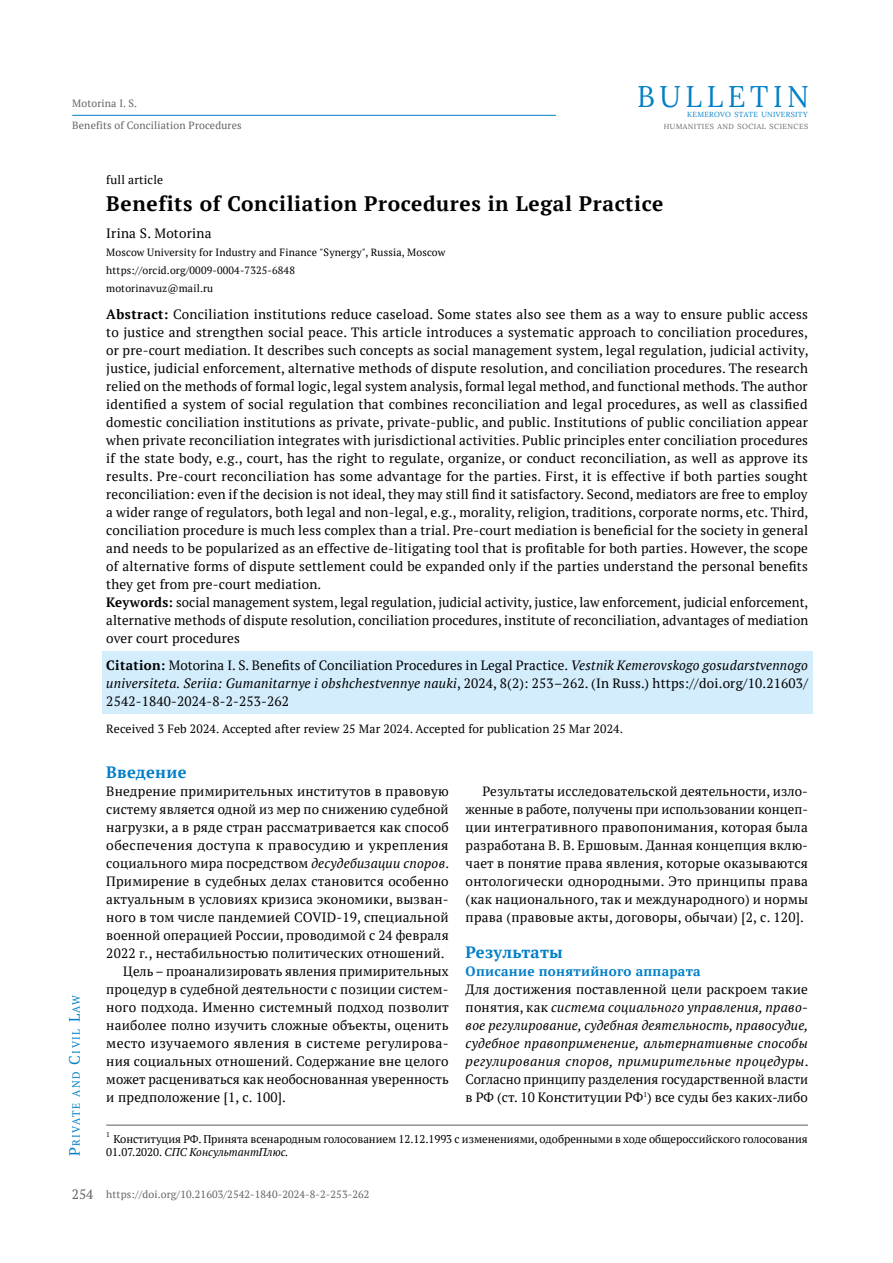
<style>
.page{position:relative;width:893px;height:1263px;background:#fff}
.page>*{position:absolute;margin:0;border:0;box-sizing:border-box;transform-origin:0 0}
.t1{font:29.85px "Lora";letter-spacing:.16em;color:#007fc8;scale:.96 1}
.t2{font:700 20.85px "PT Serif";letter-spacing:.03em;color:#000}
.t3{font:700 16.5px "PT Serif";letter-spacing:.02em;color:#007fc8}
.t4{font:13.5px/18px "PT Serif";letter-spacing:.015em;color:#000;text-align:justify}
.t5{font:italic 13.5px/18px "PT Serif";letter-spacing:.03em;color:#000;text-align:justify}
.t6{font:700 13.5px "PT Serif";letter-spacing:.02em;color:#007fc8}
.t7{font:13.5px "PT Serif";color:#646363}
.t8{font:12px "PT Serif";letter-spacing:.015em;color:#000}
.t9{font:11.25px/13.5px "PT Serif";color:#000}
.t10{font:10.5px/18px "PT Serif";letter-spacing:.015em;color:#000}
.t11{font:10.5px "PT Serif";letter-spacing:.015em;color:#646363}
.t12{font:10.5px "PT Serif";letter-spacing:.145em;color:#007fc8}
.t13{font:7.35px "Lora";letter-spacing:.055em;color:#646363}
.t14{font:7.35px "Lora";letter-spacing:.045em;color:#007fc8}
.t15{font:6.9px "PT Serif";color:#000}
.s1{font-size:15px}
.s2{font-weight:700}
.s3{font-style:italic}
.s4{font-style:normal}
</style>
<div class="page">
<hr style="left:72px;top:115px;width:484px;height:1px;background:#007fc8">
<div style="left:102px;top:652px;width:710px;height:62px;background:#d4edfc"></div>
<hr style="left:106px;top:1124px;width:702px;height:2px;background:#706f6f">
<p class="t11" style="left:72px;top:96px;width:66px">Motorina I. S.</p>
<p class="t11" style="left:72px;top:119px;width:171px">Benefits of Conciliation Procedures</p>
<h1 class="t1" style="left:637px;top:73px;width:180px">BULLETIN</h1>
<p class="t14" style="left:687px;top:109px;width:122px">KEMEROVO STATE UNIVERSITY</p>
<p class="t13" style="left:664px;top:121px;width:146px">HUMANITIES AND SOCIAL SCIENCES</p>
<p class="t12" style="left:69px;top:1156px;width:163px;rotate:-90deg"><span class="s1">P</span>rivate and <span class="s1">C</span>ivil <span class="s1">L</span>aw</p>
<p class="t7" style="left:72px;top:1185px;width:23px">254</p>
<p class="t8" style="left:106px;top:171px;width:58px">full article</p>
<h2 class="t2" style="left:106px;top:189px;width:559px">Benefits of Conciliation Procedures in Legal Practice</h2>
<p class="t4" style="left:106px;top:224px;width:107px">Irina S. Motorina</p>
<p class="t10" style="left:106px;top:243px;width:341px">Moscow University for Industry and Finance "Synergy", Russia, Moscow https://orcid.org/0009-0004-7325-6848<br>motorinavuz@mail.ru</p>
<p class="t4" style="left:106px;top:305px;width:704px;text-align:left"><span class="s2">Abstract:</span> Conciliation institutions reduce caseload. Some states also see them as a way to ensure public access to justice and strengthen social peace. This article introduces a systematic approach to conciliation procedures, or pre-court mediation. It describes such concepts as social management system, legal regulation, judicial activity, justice, judicial enforcement, alternative methods of dispute resolution, and conciliation procedures. The research relied on the methods of formal logic, legal system analysis, formal legal method, and functional methods. The author identified a system of social regulation that combines reconciliation and legal procedures, as well as classified domestic conciliation institutions as private, private-public, and public. Institutions of public conciliation appear when private reconciliation integrates with jurisdictional activities. Public principles enter conciliation procedures if the state body, e.g., court, has the right to regulate, organize, or conduct reconciliation, as well as approve its results. Pre-court reconciliation has some advantage for the parties. First, it is effective if both parties sought reconciliation: even if the decision is not ideal, they may still find it satisfactory. Second, mediators are free to employ a wider range of regulators, both legal and non-legal, e.g., morality, religion, traditions, corporate norms, etc. Third, conciliation procedure is much less complex than a trial. Pre-court mediation is beneficial for the society in general and needs to be popularized as an effective de-litigating tool that is profitable for both parties. However, the scope of alternative forms of dispute settlement could be expanded only if the parties understand the personal benefits they get from pre-court mediation.<br><span class="s2">Keywords:</span> social management system, legal regulation, judicial activity, justice, law enforcement, judicial enforcement, alternative methods of dispute resolution, conciliation procedures, institute of reconciliation, advantages of mediation over court procedures</p>
<p class="t4" style="left:106px;top:656px;width:703px"><span class="s2">Citation:</span> Motorina I. S. Benefits of Conciliation Procedures in Legal Practice. <span class="s3">Vestnik Kemerovskogo gosudarstvennogo universiteta. Seriia: Gumanitarnye i obshchestvennye nauki</span>, 2024, 8(2): 253–262. (In Russ.) https://doi.org/10.21603/ 2542-1840-2024-8-2-253-262</p>
<p class="t8" style="left:106px;top:721px;width:518px">Received 3 Feb 2024. Accepted after review 25 Mar 2024. Accepted for publication 25 Mar 2024.</p>
<p class="t3" style="left:106px;top:761px;width:82px">Введение</p>
<p class="t4" style="left:106px;top:782px;width:344px">Внедрение примирительных институтов в правовую</p>
<p class="t4" style="left:106px;top:800px;width:344px">систему является одной из мер по снижению судебной</p>
<p class="t4" style="left:106px;top:818px;width:344px">нагрузки, а в ряде стран рассматривается как способ</p>
<p class="t4" style="left:106px;top:836px;width:344px">обеспечения доступа к правосудию и укрепления</p>
<p class="t4" style="left:106px;top:854px;width:344px">социального мира посредством <span class="s3">десудебизации споров</span>.</p>
<p class="t4" style="left:106px;top:872px;width:344px">Примирение в судебных делах становится особенно</p>
<p class="t4" style="left:106px;top:890px;width:344px">актуальным в условиях кризиса экономики, вызван-</p>
<p class="t4" style="left:106px;top:908px;width:344px">ного в том числе пандемией COVID-19, специальной</p>
<p class="t4" style="left:106px;top:926px;width:344px">военной операцией России, проводимой с 24 февраля</p>
<p class="t4" style="left:106px;top:944px;width:340px">2022 г., нестабильностью политических отношений.</p>
<p class="t4" style="left:123px;top:962px;width:327px">Цель – проанализировать явления примирительных</p>
<p class="t4" style="left:106px;top:980px;width:344px">процедур в судебной деятельности с позиции систем-</p>
<p class="t4" style="left:106px;top:998px;width:344px">ного подхода. Именно системный подход позволит</p>
<p class="t4" style="left:106px;top:1016px;width:344px">наиболее полно изучить сложные объекты, оценить</p>
<p class="t4" style="left:106px;top:1034px;width:344px">место изучаемого явления в системе регулирова-</p>
<p class="t4" style="left:106px;top:1052px;width:344px">ния социальных отношений. Содержание вне целого</p>
<p class="t4" style="left:106px;top:1070px;width:344px">может расцениваться как необоснованная уверенность</p>
<p class="t4" style="left:106px;top:1088px;width:181px">и предположение [1, с. 100].</p>
<p class="t4" style="left:466px;top:782px;width:344px;text-indent:17px">Результаты исследовательской деятельности, изло&shy;женные в работе, получены при использовании концеп&shy;ции интегративного правопонимания, которая была разработана В. В. Ершовым. Данная концепция вклю&shy;чает в понятие права явления, которые оказываются онтологически однородными. Это принципы права (как национального, так и международного) и нормы права (правовые акты, договоры, обычаи) [2, с. 120].</p>
<p class="t3" style="left:466px;top:941px;width:99px">Результаты</p>
<p class="t6" style="left:466px;top:962px;width:237px">Описание понятийного аппарата</p>
<p class="t5" style="left:466px;top:980px;width:345px"><span class="s4">Для достижения поставленной цели раскроем такие понятия, как</span> система социального управления, право&shy;вое регулирование, судебная деятельность, правосудие, судебное правоприменение, альтернативные способы регулирования споров, примирительные процедуры<span class="s4">.<br>Согласно принципу разделения государственной власти в РФ (ст. 10 Конституции РФ</span><sup>1</sup><span class="s4">) все суды без каких-либо</span></p>
<p class="t15" style="left:106px;top:1130px;width:5px">1</p>
<p class="t9" style="left:106px;top:1132px;width:703px;text-indent:7px">Конституция РФ. Принята всенародным голосованием 12.12.1993 с изменениями, одобренными в ходе общероссийского голосования<br>01.07.2020. <span class="s3">СПС КонсультантПлюс.</span></p>
<p class="t11" style="left:106px;top:1188px;width:265px">https://doi.org/10.21603/2542-1840-2024-8-2-253-262</p>
</div>
